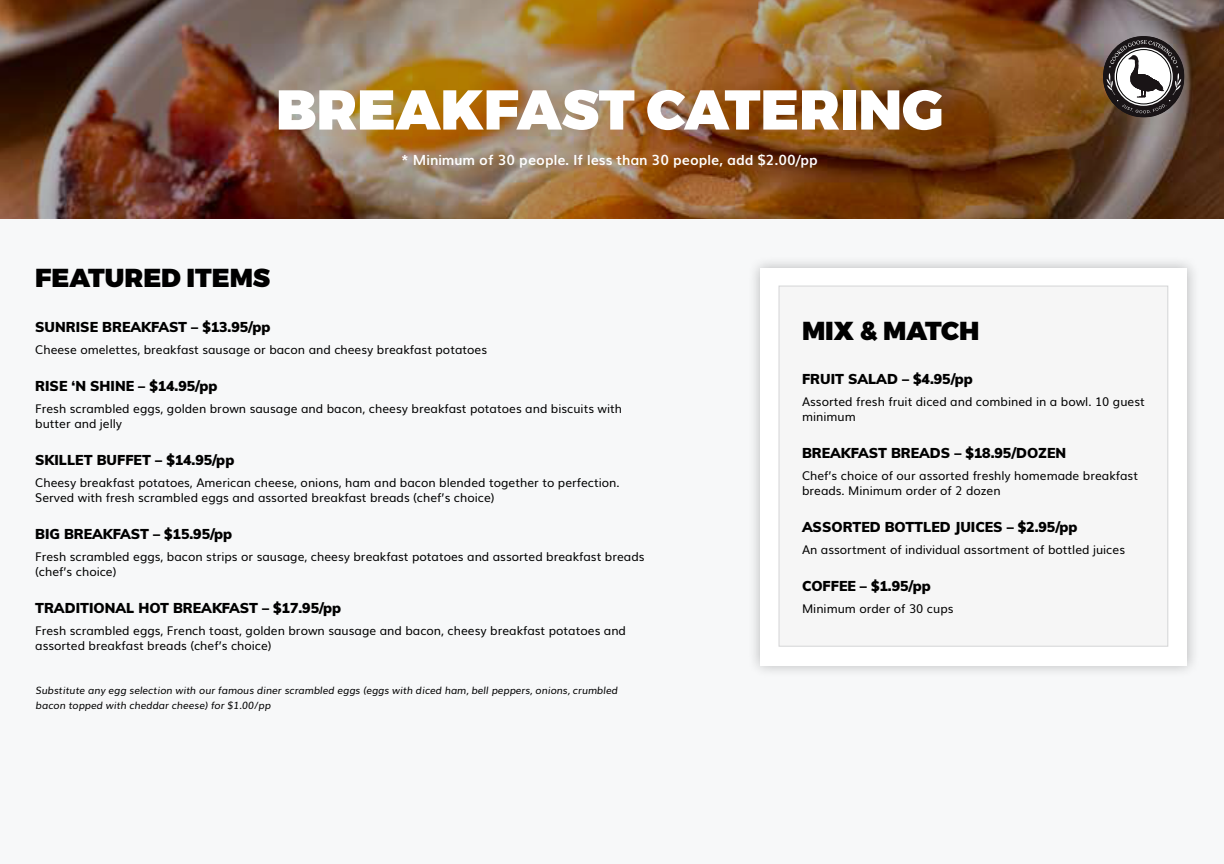
<style>
.page{position:relative;width:1224px;height:864px;background:#f7f8f9}
.page>*{position:absolute;margin:0;border:0;box-sizing:border-box;transform-origin:0 0}
.t1{font:900 56px "Montserrat";color:#fff}
.t2{font:900 26px "Montserrat";color:#000}
.t3{font:900 14px "Muli";color:#000}
.t4{font:700 14px "Muli";color:#fff}
.t5{font:12px/15px "Muli";color:#000}
.t6{font:italic 10px/15px "Muli";color:#000}
</style>
<div class="page">
<div style="left:747px;top:255px;width:453px;height:424px;background:#000;opacity:.25"></div>
<div style="left:760px;top:268px;width:427px;height:398px;background:#fff"></div>
<div style="left:779px;top:286px;width:389px;height:360px;background:#f6f6f6;border:1px solid #d4d5d6"></div>
<img style="left:0;top:0;width:1224px;height:219px">
<svg style="left:1103px;top:36px;width:81px;height:81px"></svg>
<svg style="left:1133px;top:66px;width:28px;height:28px"></svg>
<svg style="left:1135px;top:68px;width:24px;height:24px"></svg>
<h1 class="t1" style="left:276px;top:75px;width:669px">BREAKFAST CATERING</h1>
<p class="t4" style="left:402px;top:149px;width:418px">* Minimum of 30 people. If less than 30 people, add $2.00/pp</p>
<h2 class="t2" style="left:35px;top:261px;width:237px">FEATURED ITEMS</h2>
<p class="t3" style="left:35px;top:318px;width:237px">SUNRISE BREAKFAST – $13.95/pp</p>
<h2 class="t2" style="left:802px;top:314px;width:179px">MIX &amp; MATCH</h2>
<p class="t5" style="left:35px;top:342px;width:453px">Cheese omelettes, breakfast sausage or bacon and cheesy breakfast potatoes</p>
<p class="t3" style="left:35px;top:377px;width:184px">RISE ‘N SHINE – $14.95/pp</p>
<p class="t5" style="left:35px;top:400px;width:588px">Fresh scrambled eggs, golden brown sausage and bacon, cheesy breakfast potatoes and biscuits with butter and jelly</p>
<p class="t3" style="left:35px;top:451px;width:201px">SKILLET BUFFET – $14.95/pp</p>
<p class="t5" style="left:35px;top:474px;width:586px">Cheesy breakfast potatoes, American cheese, onions, ham and bacon blended together to perfection.<br>Served with fresh scrambled eggs and assorted breakfast breads (chef’s choice)</p>
<p class="t3" style="left:35px;top:525px;width:199px">BIG BREAKFAST – $15.95/pp</p>
<p class="t5" style="left:35px;top:548px;width:611px">Fresh scrambled eggs, bacon strips or sausage, cheesy breakfast potatoes and assorted breakfast breads (chef’s choice)</p>
<p class="t3" style="left:35px;top:599px;width:308px">TRADITIONAL HOT BREAKFAST – $17.95/pp</p>
<p class="t5" style="left:35px;top:622px;width:592px">Fresh scrambled eggs, French toast, golden brown sausage and bacon, cheesy breakfast potatoes and assorted breakfast breads (chef’s choice)</p>
<p class="t3" style="left:802px;top:370px;width:172px">FRUIT SALAD – $4.95/pp</p>
<p class="t5" style="left:802px;top:393px;width:344px">Assorted fresh fruit diced and combined in a bowl. 10 guest minimum</p>
<p class="t3" style="left:802px;top:444px;width:266px">BREAKFAST BREADS – $18.95/DOZEN</p>
<p class="t5" style="left:802px;top:467px;width:338px">Chef’s choice of our assorted freshly homemade breakfast breads. Minimum order of 2 dozen</p>
<p class="t3" style="left:802px;top:518px;width:277px">ASSORTED BOTTLED JUICES – $2.95/pp</p>
<p class="t5" style="left:802px;top:541px;width:325px">An assortment of individual assortment of bottled juices</p>
<p class="t3" style="left:802px;top:577px;width:130px">COFFEE – $1.95/pp</p>
<p class="t5" style="left:802px;top:600px;width:153px">Minimum order of 30 cups</p>
<p class="t6" style="left:36px;top:682px;width:584px">Substitute any egg selection with our famous diner scrambled eggs (eggs with diced ham, bell peppers, onions, crumbled bacon topped with cheddar cheese) for $1.00/pp</p>
</div>
